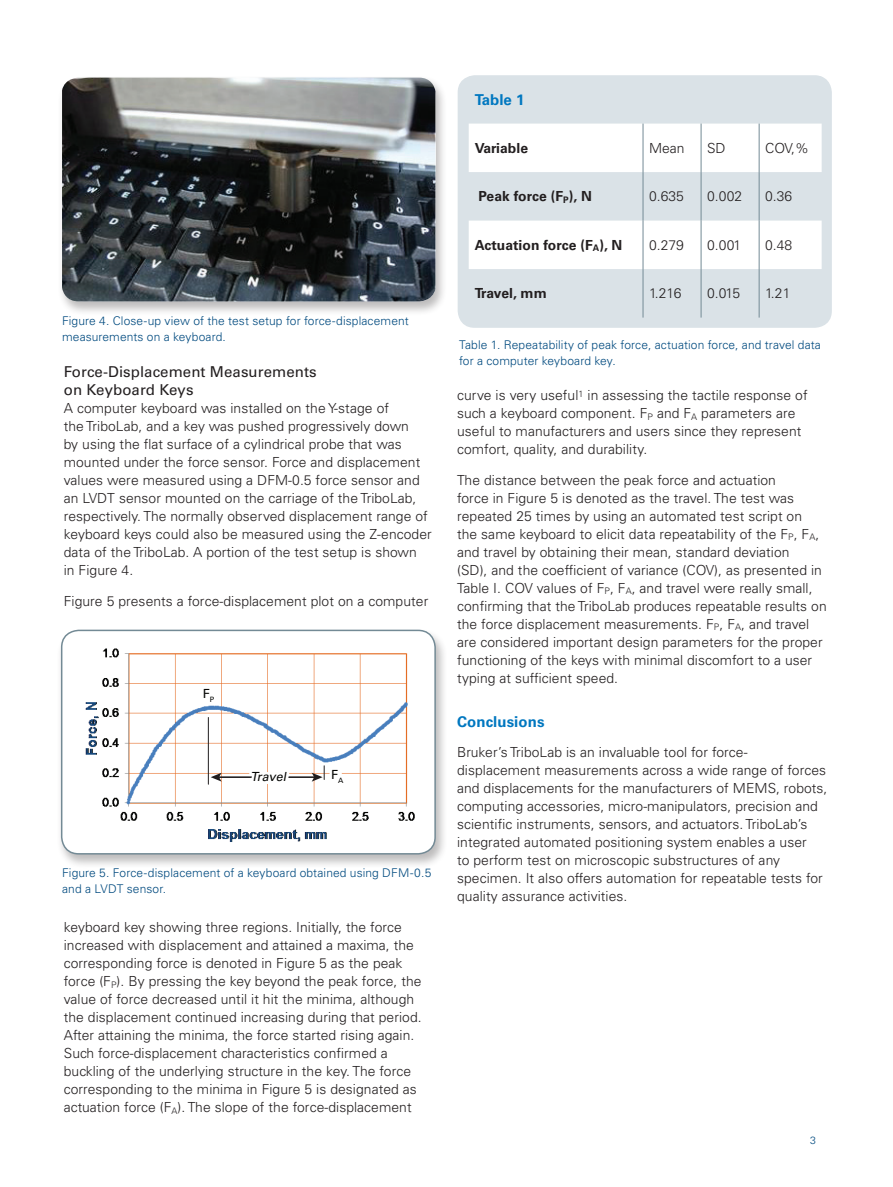
<style>
.page{position:relative;width:893px;height:1187px;background:#fff}
.page>*{position:absolute;margin:0;border:0;box-sizing:border-box;transform-origin:0 0}
.t1{font:15px/18px "Univers LT Std";letter-spacing:.005em;color:#231f20}
.t2{font:700 15px "Univers LT Std";letter-spacing:.005em;color:#0077c0}
.t3{font:300 13.8px/18px "Univers LT Std";letter-spacing:.005em;color:#231f20}
.t4{font:700 13.8px "Univers LT Std";letter-spacing:.005em;color:#231f20}
.t5{font:700 13.8px "Univers LT Std";letter-spacing:-.015em;color:#231f20}
.t6{font:italic 12.6px "Univers LT Std";color:#040503}
.t7{font:12.6px "Univers LT Std";color:#040503}
.t8{font:300 12px/15.8px "Univers LT Std";letter-spacing:.01em;color:#004a7f}
.t9{font:300 10.5px "Univers LT Std";color:#004a7f}
.t10{font:7.35px "Univers LT Std";color:#040503}
</style>
<div class="page">
<div style="left:57px;top:76px;width:390px;height:240px;background:#231f20;opacity:.3"></div>
<img style="left:62px;top:78px;width:373px;height:223px">
<div style="left:56px;top:627px;width:392px;height:242px;background:#231f20;opacity:.3"></div>
<div style="left:62px;top:630px;width:373px;height:223px;background:#fff;border-radius:17px"></div>
<img style="left:85px;top:648px;width:330px;height:194px">
<hr style="left:208px;top:717px;width:1px;height:67px;background:#201d1e">
<hr style="left:218px;top:776px;width:97px;height:2px;background:#201d1e">
<svg style="left:211px;top:772px;width:11px;height:9px"></svg>
<svg style="left:312px;top:764px;width:39px;height:26px"></svg>
<svg style="left:244px;top:758px;width:49px;height:61px"></svg>
<div style="left:61px;top:629px;width:375px;height:225px;border:2px solid #738a95;border-radius:17px"></div>
<div style="left:458px;top:75px;width:374px;height:253px;background:#dae2e7;border-radius:17px"></div>
<svg style="left:469px;top:75px;width:353px;height:242px"></svg>
<svg style="left:469px;top:124px;width:353px;height:145px;fill:#fff"></svg>
<hr style="left:643px;top:124px;width:1px;height:48px;background:#738a95">
<hr style="left:643px;top:172px;width:1px;height:48px;background:#738a95">
<hr style="left:643px;top:220px;width:1px;height:49px;background:#738a95">
<hr style="left:643px;top:269px;width:1px;height:48px;background:#738a95">
<hr style="left:701px;top:124px;width:1px;height:48px;background:#738a95">
<hr style="left:759px;top:124px;width:1px;height:48px;background:#738a95">
<hr style="left:701px;top:172px;width:1px;height:48px;background:#738a95">
<hr style="left:759px;top:172px;width:1px;height:48px;background:#738a95">
<hr style="left:701px;top:220px;width:1px;height:49px;background:#738a95">
<hr style="left:759px;top:220px;width:1px;height:49px;background:#738a95">
<hr style="left:701px;top:269px;width:1px;height:48px;background:#738a95">
<hr style="left:759px;top:269px;width:1px;height:48px;background:#738a95">
<p class="t8" style="left:62px;top:313px;width:348px">Figure 4. Close-up view of the test setup for force-displacement measurements on a keyboard.</p>
<p class="t1" style="left:64px;top:363px;width:254px">Force-Displacement Measurements on Keyboard Keys</p>
<p class="t3" style="left:64px;top:399px;width:369px">A computer keyboard was installed on the Y-stage of<br>the TriboLab, and a key was pushed progressively down<br>by using the flat surface of a cylindrical probe that was mounted under the force sensor. Force and displacement values were measured using a DFM-0.5 force sensor and an LVDT sensor mounted on the carriage of the TriboLab, respectively. The normally observed displacement range of keyboard keys could also be measured using the Z-encoder data of the TriboLab. A portion of the test setup is shown<br>in Figure 4.</p>
<p class="t3" style="left:64px;top:592px;width:366px">Figure 5 presents a force-displacement plot on a computer</p>
<p class="t7" style="left:203px;top:685px;width:13px">F<sub>P</sub></p>
<p class="t7" style="left:331px;top:767px;width:8px">F</p>
<p class="t6" style="left:250px;top:769px;width:40px">Travel</p>
<p class="t10" style="left:338px;top:776px;width:7px">A</p>
<p class="t8" style="left:62px;top:865px;width:371px">Figure 5. Force-displacement of a keyboard obtained using DFM-0.5 and a LVDT sensor.</p>
<p class="t3" style="left:64px;top:918px;width:359px">keyboard key showing three regions. Initially, the force increased with displacement and attained a maxima, the corresponding force is denoted in Figure 5 as the peak force (F<sub>P</sub>). By pressing the key beyond the peak force, the value of force decreased until it hit the minima, although the displacement continued increasing during that period.<br>After attaining the minima, the force started rising again.<br>Such force-displacement characteristics confirmed a buckling of the underlying structure in the key. The force corresponding to the minima in Figure 5 is designated as actuation force (F<sub>A</sub>). The slope of the force-displacement</p>
<p class="t2" style="left:475px;top:91px;width:51px">Table 1</p>
<p class="t4" style="left:475px;top:140px;width:55px">Variable</p>
<p class="t3" style="left:649px;top:139px;width:37px">Mean</p>
<p class="t3" style="left:707px;top:139px;width:20px">SD</p>
<p class="t3" style="left:765px;top:139px;width:45px">COV,%</p>
<p class="t4" style="left:479px;top:188px;width:115px">Peak force (F<sub>P</sub>), N</p>
<p class="t3" style="left:649px;top:187px;width:36px">0.635</p>
<p class="t3" style="left:707px;top:187px;width:37px">0.002</p>
<p class="t3" style="left:765px;top:187px;width:29px">0.36</p>
<p class="t4" style="left:475px;top:237px;width:149px">Actuation force (F<sub>A</sub>), N</p>
<p class="t3" style="left:649px;top:236px;width:36px">0.279</p>
<p class="t3" style="left:707px;top:236px;width:36px">0.001</p>
<p class="t3" style="left:765px;top:236px;width:29px">0.48</p>
<p class="t5" style="left:475px;top:285px;width:74px">Travel, mm</p>
<p class="t3" style="left:649px;top:284px;width:34px">1.216</p>
<p class="t3" style="left:707px;top:284px;width:35px">0.015</p>
<p class="t3" style="left:765px;top:284px;width:27px">1.21</p>
<p class="t8" style="left:459px;top:336px;width:363px">Table 1. Repeatability of peak force, actuation force, and travel data for a computer keyboard key.</p>
<p class="t3" style="left:457px;top:386px;width:352px">curve is very useful<sup>1</sup> in assessing the tactile response of such a keyboard component. F<sub>P</sub> and F<sub>A</sub> parameters are useful to manufacturers and users since they represent comfort, quality, and durability.</p>
<p class="t3" style="left:457px;top:471px;width:371px">The distance between the peak force and actuation<br>force in Figure 5 is denoted as the travel. The test was repeated 25 times by using an automated test script on<br>the same keyboard to elicit data repeatability of the F<sub>P</sub>, F<sub>A</sub>, and travel by obtaining their mean, standard deviation<br>(SD), and the coefficient of variance (COV), as presented in Table I. COV values of F<sub>P</sub>, F<sub>A</sub>, and travel were really small, confirming that the TriboLab produces repeatable results on the force displacement measurements. F<sub>P</sub>, F<sub>A</sub>, and travel are considered important design parameters for the proper functioning of the keys with minimal discomfort to a user typing at sufficient speed.</p>
<p class="t2" style="left:457px;top:712px;width:89px">Conclusions</p>
<p class="t3" style="left:457px;top:743px;width:372px">Bruker’s TriboLab is an invaluable tool for force&shy;displacement measurements across a wide range of forces and displacements for the manufacturers of MEMS, robots, computing accessories, micro-manipulators, precision and scientific instruments, sensors, and actuators. TriboLab’s integrated automated positioning system enables a user<br>to perform test on microscopic substructures of any specimen. It also offers automation for repeatable tests for quality assurance activities.</p>
<p class="t9" style="left:810px;top:1133px;width:7px">3</p>
</div>
